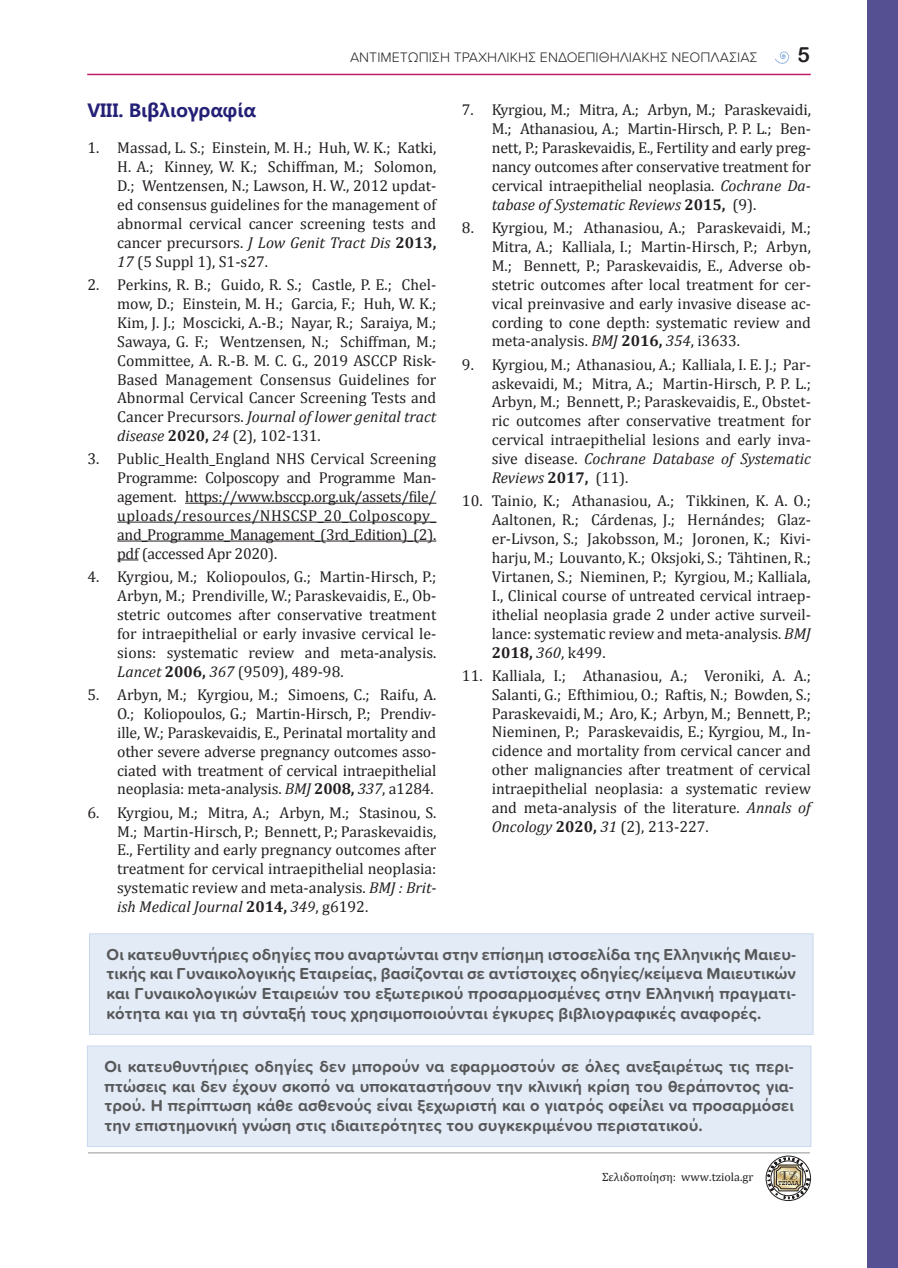
<style>
.page{position:relative;width:898px;height:1268px;background:#fff}
.page>*{position:absolute;margin:0;border:0;box-sizing:border-box;transform-origin:0 0}
.t1{font:21px "Arial Rounded MT Bold";color:#231f20}
.Μεγαλοι_Τίτλοι{font:700 18px "Microsoft Ya Hei UI";color:#242076}
.Μεγαλοι_Τίτλοι-2{font:700 16.5px/19.8px "Proxima Soft";letter-spacing:.01em;color:#57585a;text-align:justify}
.EndNote_Bibliography{font:15.75px/18.9px "Cambria";color:#231f20;text-align:justify}
.t2{font:300 14.25px "Proxima Soft";color:#231f20}
.t3{font:12px "Cambria";color:#231f20}
.s1{font-style:italic}
.s2{font-weight:700}
</style>
<div class="page">
<hr style="left:87px;top:74px;width:723px;height:1px;background:#c11e66">
<div style="left:866px;top:0;width:31px;height:1267px;background:#545091"></div>
<hr style="left:88px;top:1152px;width:721px;height:1px;background:#939598">
<svg style="left:765px;top:1155px;width:45px;height:45px"></svg>
<svg style="left:775px;top:51px;width:14px;height:13px"></svg>
<hr style="left:185px;top:502px;width:251px;height:1px;background:#231f20">
<hr style="left:117px;top:521px;width:319px;height:1px;background:#231f20">
<hr style="left:117px;top:540px;width:319px;height:1px;background:#231f20">
<svg style="left:117px;top:559px;width:21px;height:1px"></svg>
<div style="left:89px;top:933px;width:723px;height:101px;background:#e3ebf6"></div>
<div style="left:87px;top:1045px;width:723px;height:101px;background:#e3ebf6;border:1px solid #c9d8ee"></div>
<p class="t2" style="left:350px;top:47px;width:394px">Αντιμετώπιση Τραχηλικής Ενδοεπιθηλιακής Νεοπλασίας</p>
<p class="t1" style="left:797px;top:43px;width:14px">5</p>
<p class="Μεγαλοι_Τίτλοι" style="left:87px;top:98px;width:170px">VIII. Βιβλιογραφία</p>
<p class="EndNote_Bibliography" style="left:117px;top:138px;width:320px;text-indent:-30px">1. Massad, L. S.; Einstein, M. H.; Huh, W. K.; Katki, H. A.; Kinney, W. K.; Schiffman, M.; Solomon, D.; Wentzensen, N.; Lawson, H. W., 2012 updat&shy;ed consensus guidelines for the management of abnormal cervical cancer screening tests and cancer precursors. <span class="s1">J Low Genit Tract Dis</span> <span class="s2">2013, </span><span class="s1">17</span> (5 Suppl 1), S1-s27.</p>
<p class="EndNote_Bibliography" style="left:117px;top:275px;width:320px;text-indent:-30px">2. Perkins, R. B.; Guido, R. S.; Castle, P. E.; Chel&shy;mow, D.; Einstein, M. H.; Garcia, F.; Huh, W. K.; Kim, J. J.; Moscicki, A.-B.; Nayar, R.; Saraiya, M.; Sawaya, G. F.; Wentzensen, N.; Schiffman, M.; Committee, A. R.-B. M. C. G., 2019 ASCCP Risk-Based Management Consensus Guidelines for Abnormal Cervical Cancer Screening Tests and Cancer Precursors. <span class="s1">Journal of lower genital tract disease</span> <span class="s2">2020,</span> <span class="s1">24</span> (2), 102-131.</p>
<p class="EndNote_Bibliography" style="left:117px;top:449px;width:320px;text-indent:-30px">3. Public_Health_England NHS Cervical Screening Programme: Colposcopy and Programme Man&shy;agement. https://www.bsccp.org.uk/assets/file/ uploads/resources/NHSCSP_20_Colposcopy_ and_Programme_Management_(3rd_Edition)_(2). pdf (accessed Apr 2020).</p>
<p class="EndNote_Bibliography" style="left:117px;top:567px;width:320px;text-indent:-30px">4. Kyrgiou, M.; Koliopoulos, G.; Martin-Hirsch, P.; Arbyn, M.; Prendiville, W.; Paraskevaidis, E., Ob&shy;stetric outcomes after conservative treatment for intraepithelial or early invasive cervical le&shy;sions: systematic review and meta-analysis.<br><span class="s1">Lancet</span> <span class="s2">2006,</span> <span class="s1">367</span> (9509), 489-98.</p>
<p class="EndNote_Bibliography" style="left:117px;top:685px;width:320px;text-indent:-30px">5. Arbyn, M.; Kyrgiou, M.; Simoens, C.; Raifu, A.<br>O.; Koliopoulos, G.; Martin-Hirsch, P.; Prendiv&shy;ille, W.; Paraskevaidis, E., Perinatal mortality and other severe adverse pregnancy outcomes asso&shy;ciated with treatment of cervical intraepithelial neoplasia: meta-analysis. <span class="s1">BMJ</span> <span class="s2">2008,</span> <span class="s1">337</span>, a1284.</p>
<p class="EndNote_Bibliography" style="left:117px;top:802px;width:320px;text-indent:-30px">6. Kyrgiou, M.; Mitra, A.; Arbyn, M.; Stasinou, S.<br>M.; Martin-Hirsch, P.; Bennett, P.; Paraskevaidis, E., Fertility and early pregnancy outcomes after treatment for cervical intraepithelial neoplasia: systematic review and meta-analysis. <span class="s1">BMJ : Brit&shy;ish Medical Journal</span> <span class="s2">2014,</span> <span class="s1">349</span>, g6192.</p>
<p class="EndNote_Bibliography" style="left:491px;top:100px;width:320px;text-indent:-30px">7. Kyrgiou, M.; Mitra, A.; Arbyn, M.; Paraskevaidi, M.; Athanasiou, A.; Martin‐Hirsch, P. P. L.; Ben&shy;nett, P.; Paraskevaidis, E., Fertility and early preg&shy;nancy outcomes after conservative treatment for cervical intraepithelial neoplasia. <span class="s1">Cochrane Da&shy;tabase of Systematic Reviews</span> <span class="s2">2015,</span> (9).</p>
<p class="EndNote_Bibliography" style="left:491px;top:218px;width:320px;text-indent:-30px">8. Kyrgiou, M.; Athanasiou, A.; Paraskevaidi, M.; Mitra, A.; Kalliala, I.; Martin-Hirsch, P.; Arbyn, M.; Bennett, P.; Paraskevaidis, E., Adverse ob&shy;stetric outcomes after local treatment for cer&shy;vical preinvasive and early invasive disease ac&shy;cording to cone depth: systematic review and meta-analysis. <span class="s1">BMJ</span> <span class="s2">2016,</span> <span class="s1">354</span>, i3633.</p>
<p class="EndNote_Bibliography" style="left:491px;top:354px;width:320px;text-indent:-30px">9. Kyrgiou, M.; Athanasiou, A.; Kalliala, I. E. J.; Par&shy;askevaidi, M.; Mitra, A.; Martin‐Hirsch, P. P. L.; Arbyn, M.; Bennett, P.; Paraskevaidis, E., Obstet&shy;ric outcomes after conservative treatment for cervical intraepithelial lesions and early inva&shy;sive disease. <span class="s1">Cochrane Database of Systematic Reviews</span> <span class="s2">2017,</span> (11).</p>
<p class="EndNote_Bibliography" style="left:491px;top:491px;width:320px;text-indent:-30px">10. Tainio, K.; Athanasiou, A.; Tikkinen, K. A. O.; Aaltonen, R.; Cárdenas, J.; Hernándes; Glaz&shy;er-Livson, S.; Jakobsson, M.; Joronen, K.; Kivi&shy;harju, M.; Louvanto, K.; Oksjoki, S.; Tähtinen, R.; Virtanen, S.; Nieminen, P.; Kyrgiou, M.; Kalliala, I., Clinical course of untreated cervical intraep&shy;ithelial neoplasia grade 2 under active surveil&shy;lance: systematic review and meta-analysis. <span class="s1">BMJ </span><span class="s2">2018,</span> <span class="s1">360</span>, k499.</p>
<p class="EndNote_Bibliography" style="left:491px;top:665px;width:320px;text-indent:-30px">11. Kalliala, I.; Athanasiou, A.; Veroniki, A. A.; Salanti, G.; Efthimiou, O.; Raftis, N.; Bowden, S.; Paraskevaidi, M.; Aro, K.; Arbyn, M.; Bennett, P.; Nieminen, P.; Paraskevaidis, E.; Kyrgiou, M., In&shy;cidence and mortality from cervical cancer and other malignancies after treatment of cervical intraepithelial neoplasia: a systematic review and meta-analysis of the literature. <span class="s1">Annals of Oncology</span> <span class="s2">2020,</span> <span class="s1">31</span> (2), 213-227.</p>
<p class="Μεγαλοι_Τίτλοι-2" style="left:106px;top:943px;width:690px">Οι κατευθυντήριες οδηγίες που αναρτώνται στην επίσημη ιστοσελίδα της Ελληνικής Μαιευ&shy;τικής και Γυναικολογικής Εταιρείας, βασίζονται σε αντίστοιχες οδηγίες/κείμενα Μαιευτικών και Γυναικολογικών Εταιρειών του εξωτερικού προσαρμοσμένες στην Ελληνική πραγματι&shy;κότητα και για τη σύνταξή τους χρησιμοποιούνται έγκυρες βιβλιογραφικές αναφορές.</p>
<p class="Μεγαλοι_Τίτλοι-2" style="left:104px;top:1055px;width:690px">Οι κατευθυντήριες οδηγίες δεν μπορούν να εφαρμοστούν σε όλες ανεξαιρέτως τις περι&shy;πτώσεις και δεν έχουν σκοπό να υποκαταστήσουν την κλινική κρίση του θεράποντος για&shy;τρού. Η περίπτωση κάθε ασθενούς είναι ξεχωριστή και ο γιατρός οφείλει να προσαρμόσει την επιστημονική γνώση στις ιδιαιτερότητες του συγκεκριμένου περιστατικού.</p>
<p class="t3" style="left:602px;top:1169px;width:153px">Σελιδοποίηση: www.tziola.gr</p>
</div>
